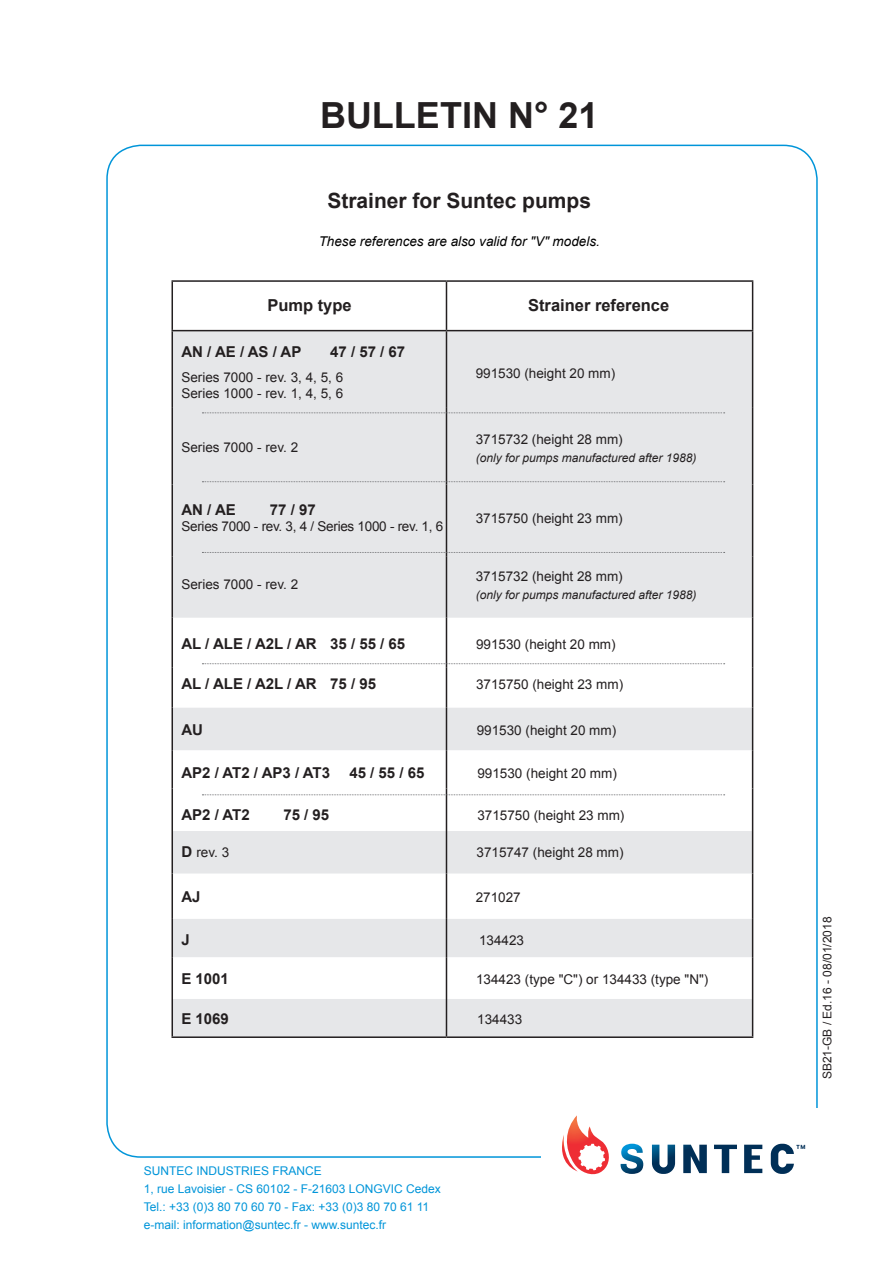
<style>
.page{position:relative;width:893px;height:1263px;background:#fff}
.page>*{position:absolute;margin:0;border:0;box-sizing:border-box;transform-origin:0 0}
.t1{font:700 36px "Arial";color:#231f20}
.t2{font:700 21px "Arial";color:#231f20}
.t3{font:700 16.5px "Arial";color:#231f20}
.t4{font:700 15px "Arial";color:#231f20}
.t5{font:13.5px/16.2px "Arial";color:#231f20}
.t6{font:italic 13.5px "Arial";color:#000}
.t7{font:13.5px "Arial";letter-spacing:-.02em;color:#231f20}
.t8{font:12px/18px "Arial";color:#0095d9}
.t9{font:italic 12px "Arial";color:#231f20}
.t10{font:12px "Arial";color:#231f20}
.t11{font:700 5.55px "Clan OT";color:#002f57}
.s1{font-weight:700;font-size:15px}
</style>
<div class="page">
<svg style="left:714px;top:1145px;width:23px;height:28px"></svg>
<svg style="left:683px;top:1145px;width:24px;height:28px"></svg>
<svg style="left:744px;top:1145px;width:18px;height:28px"></svg>
<svg style="left:652px;top:1145px;width:23px;height:29px"></svg>
<svg style="left:771px;top:1144px;width:23px;height:30px"></svg>
<svg style="left:621px;top:1144px;width:22px;height:30px"></svg>
<svg style="left:562px;top:1115px;width:47px;height:60px"></svg>
<svg style="left:173px;top:331px;width:579px;height:705px;fill:#e6e7e9"></svg>
<hr style="left:752px;top:331px;width:1px;height:77px;background:#231f20">
<hr style="left:752px;top:408px;width:1px;height:76px;background:#231f20">
<hr style="left:752px;top:484px;width:1px;height:73px;background:#231f20">
<hr style="left:752px;top:557px;width:1px;height:61px;background:#231f20">
<hr style="left:752px;top:618px;width:1px;height:50px;background:#231f20">
<hr style="left:752px;top:668px;width:1px;height:40px;background:#231f20">
<hr style="left:752px;top:708px;width:1px;height:42px;background:#231f20">
<hr style="left:752px;top:750px;width:1px;height:38px;background:#231f20">
<hr style="left:752px;top:788px;width:1px;height:43px;background:#231f20">
<hr style="left:752px;top:831px;width:1px;height:42px;background:#231f20">
<hr style="left:752px;top:873px;width:1px;height:46px;background:#231f20">
<hr style="left:752px;top:919px;width:1px;height:38px;background:#231f20">
<hr style="left:752px;top:957px;width:1px;height:42px;background:#231f20">
<hr style="left:752px;top:999px;width:1px;height:37px;background:#231f20">
<hr style="left:446px;top:1036px;width:307px;height:2px;background:#231f20">
<hr style="left:446px;top:280px;width:307px;height:2px;background:#231f20">
<hr style="left:752px;top:282px;width:1px;height:48px;background:#231f20">
<hr style="left:446px;top:330px;width:307px;height:1px;background:#231f20">
<hr style="left:171px;top:280px;width:275px;height:2px;background:#231f20">
<hr style="left:171px;top:282px;width:2px;height:48px;background:#231f20">
<hr style="left:446px;top:282px;width:1px;height:48px;background:#231f20">
<hr style="left:171px;top:330px;width:275px;height:1px;background:#231f20">
<hr style="left:171px;top:331px;width:2px;height:77px;background:#231f20">
<hr style="left:446px;top:331px;width:1px;height:77px;background:#231f20">
<hr style="left:171px;top:408px;width:2px;height:76px;background:#231f20">
<hr style="left:446px;top:408px;width:1px;height:76px;background:#231f20">
<hr style="left:171px;top:484px;width:2px;height:73px;background:#231f20">
<hr style="left:446px;top:484px;width:1px;height:73px;background:#231f20">
<hr style="left:171px;top:557px;width:2px;height:61px;background:#231f20">
<hr style="left:446px;top:557px;width:1px;height:61px;background:#231f20">
<hr style="left:171px;top:618px;width:2px;height:50px;background:#231f20">
<hr style="left:446px;top:618px;width:1px;height:50px;background:#231f20">
<hr style="left:171px;top:668px;width:2px;height:40px;background:#231f20">
<hr style="left:446px;top:668px;width:1px;height:40px;background:#231f20">
<hr style="left:171px;top:708px;width:2px;height:42px;background:#231f20">
<hr style="left:446px;top:708px;width:1px;height:42px;background:#231f20">
<hr style="left:171px;top:750px;width:2px;height:38px;background:#231f20">
<hr style="left:446px;top:750px;width:1px;height:38px;background:#231f20">
<hr style="left:171px;top:788px;width:2px;height:43px;background:#231f20">
<hr style="left:446px;top:788px;width:1px;height:43px;background:#231f20">
<hr style="left:171px;top:831px;width:2px;height:42px;background:#231f20">
<hr style="left:446px;top:831px;width:1px;height:42px;background:#231f20">
<hr style="left:171px;top:873px;width:2px;height:46px;background:#231f20">
<hr style="left:446px;top:873px;width:1px;height:46px;background:#231f20">
<hr style="left:171px;top:919px;width:2px;height:38px;background:#231f20">
<hr style="left:446px;top:919px;width:1px;height:38px;background:#231f20">
<hr style="left:171px;top:957px;width:2px;height:42px;background:#231f20">
<hr style="left:446px;top:957px;width:1px;height:42px;background:#231f20">
<hr style="left:171px;top:999px;width:2px;height:37px;background:#231f20">
<hr style="left:446px;top:999px;width:1px;height:37px;background:#231f20">
<hr style="left:171px;top:1036px;width:275px;height:2px;background:#231f20">
<svg style="left:202px;top:412px;width:523px;height:1px"></svg>
<svg style="left:202px;top:481px;width:523px;height:1px"></svg>
<svg style="left:202px;top:552px;width:523px;height:1px"></svg>
<svg style="left:202px;top:663px;width:523px;height:1px"></svg>
<svg style="left:202px;top:794px;width:523px;height:1px"></svg>
<p class="t1" style="left:320px;top:92px;width:280px">BULLETIN N° 21</p>
<p class="t2" style="left:327px;top:186px;width:265px">Strainer for Suntec pumps</p>
<p class="t6" style="left:319px;top:232px;width:283px">These references are also valid for "V" models.</p>
<p class="t3" style="left:267px;top:295px;width:86px">Pump type</p>
<p class="t3" style="left:528px;top:295px;width:143px">Strainer reference</p>
<p class="t4" style="left:181px;top:342px;width:122px">AN / AE / AS / AP</p>
<p class="t4" style="left:330px;top:342px;width:77px">47 / 57 / 67</p>
<p class="t5" style="left:181px;top:369px;width:163px">Series 7000 - rev. 3, 4, 5, 6<br>Series 1000 - rev. 1, 4, 5, 6</p>
<p class="t5" style="left:476px;top:365px;width:141px">991530 (height 20 mm)</p>
<p class="t5" style="left:181px;top:440px;width:118px">Series 7000 - rev. 2</p>
<p class="t4" style="left:181px;top:500px;width:56px">AN / AE</p>
<p class="t4" style="left:270px;top:500px;width:47px">77 / 97</p>
<p class="t7" style="left:181px;top:518px;width:263px">Series 7000 - rev. 3, 4 / Series 1000 - rev. 1, 6</p>
<p class="t5" style="left:181px;top:576px;width:118px">Series 7000 - rev. 2</p>
<p class="t5" style="left:476px;top:431px;width:149px">3715732 (height 28 mm)</p>
<p class="t9" style="left:476px;top:450px;width:222px">(only for pumps manufactured after 1988)</p>
<p class="t5" style="left:476px;top:510px;width:149px">3715750 (height 23 mm)</p>
<p class="t5" style="left:476px;top:568px;width:149px">3715732 (height 28 mm)</p>
<p class="t9" style="left:476px;top:586px;width:222px">(only for pumps manufactured after 1988)</p>
<p class="t4" style="left:181px;top:634px;width:225px">AL / ALE / A2L / AR 35 / 55 / 65</p>
<p class="t5" style="left:476px;top:637px;width:141px">991530 (height 20 mm)</p>
<p class="t4" style="left:181px;top:674px;width:196px">AL / ALE / A2L / AR 75 / 95</p>
<p class="t5" style="left:476px;top:676px;width:149px">3715750 (height 23 mm)</p>
<p class="t4" style="left:181px;top:720px;width:23px">AU</p>
<p class="t5" style="left:477px;top:722px;width:141px">991530 (height 20 mm)</p>
<p class="t4" style="left:181px;top:762px;width:150px">AP2 / AT2 / AP3 / AT3</p>
<p class="t4" style="left:349px;top:762px;width:77px">45 / 55 / 65</p>
<p class="t5" style="left:477px;top:765px;width:141px">991530 (height 20 mm)</p>
<p class="t4" style="left:181px;top:805px;width:70px">AP2 / AT2</p>
<p class="t4" style="left:283px;top:805px;width:47px">75 / 95</p>
<p class="t5" style="left:477px;top:807px;width:149px">3715750 (height 23 mm)</p>
<p class="t5" style="left:181px;top:845px;width:49px"><span class="s1">D</span> rev. 3</p>
<p class="t5" style="left:476px;top:845px;width:149px">3715747 (height 28 mm)</p>
<p class="t4" style="left:181px;top:887px;width:21px">AJ</p>
<p class="t5" style="left:476px;top:889px;width:47px">271027</p>
<p class="t4" style="left:181px;top:929px;width:10px">J</p>
<p class="t5" style="left:479px;top:932px;width:47px">134423</p>
<p class="t4" style="left:181px;top:969px;width:49px">E 1001</p>
<p class="t5" style="left:476px;top:971px;width:234px">134423 (type "C") or 134433 (type "N")</p>
<p class="t4" style="left:181px;top:1008px;width:49px">E 1069</p>
<p class="t5" style="left:477px;top:1011px;width:47px">134433</p>
<p class="t8" style="left:144px;top:1162px;width:298px">SUNTEC INDUSTRIES FRANCE<br>1, rue Lavoisier - CS 60102 - F-21603 LONGVIC Cedex Tel.: +33 (0)3 80 70 60 70 - Fax: +33 (0)3 80 70 61 11 e-mail: information@suntec.fr - www.suntec.fr</p>
<p class="t10" style="left:819px;top:1079px;width:164px;rotate:-90deg">SB21-GB / Ed.16 - 08/01/2018</p>
<p class="t11" style="left:797px;top:1143px;width:10px">TM</p>
</div>
